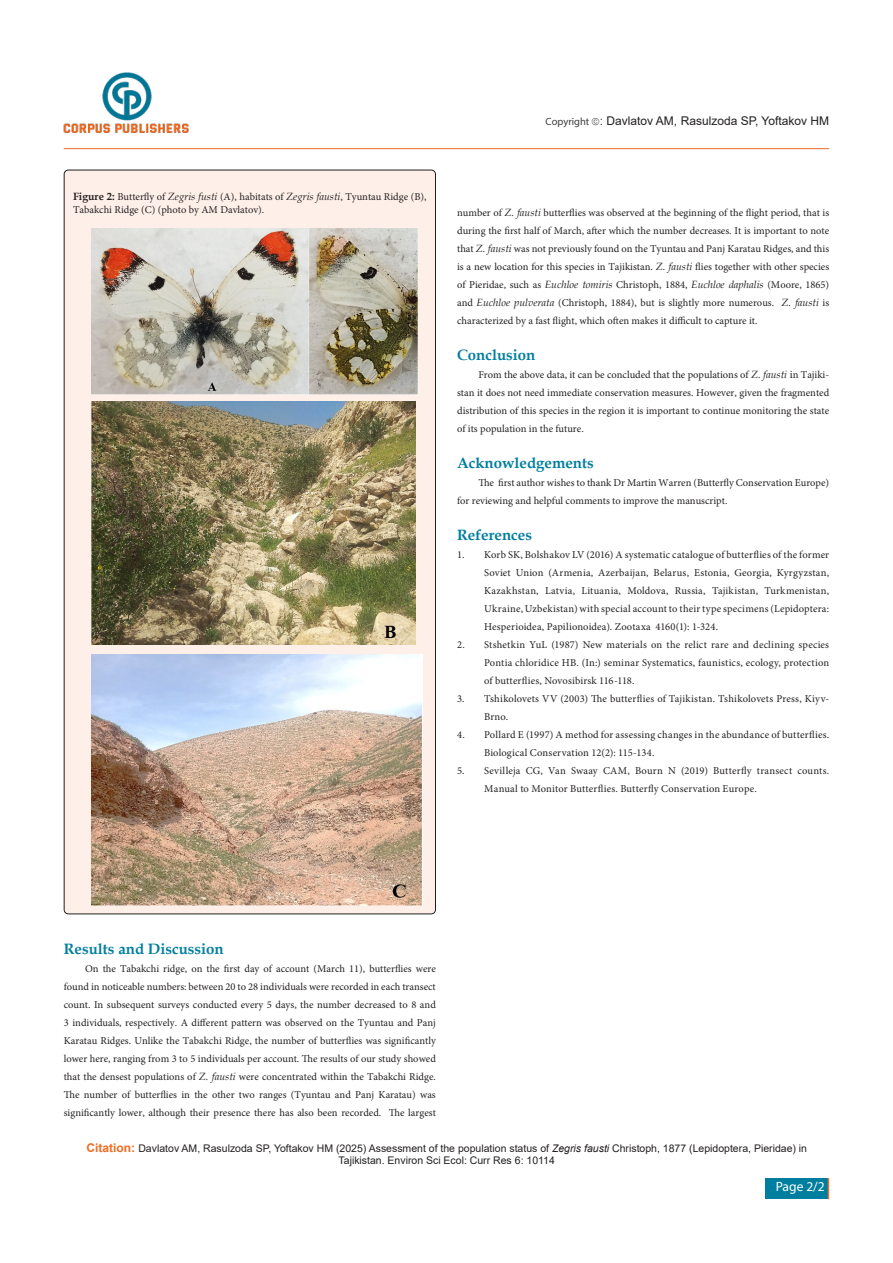
<style>
.page{position:relative;width:893px;height:1263px;background:#fff}
.page>*{position:absolute;margin:0;border:0;box-sizing:border-box;transform-origin:0 0}
.t1{font:700 15px "Book Antiqua";color:#007e9f}
.t2{font:13.5px "Myriad Pro";color:#fff}
.t3{font:12px "Arial";color:#231f20}
.t4{font:10.5px/18px "Minion Pro";color:#231f20;text-align:justify}
.t5{font:10.5px/12.6px "Arial";color:#231f20;text-align:center}
.t6{font:10.5px/18px "Minion Pro";letter-spacing:.02em;color:#231f20}
.s1{font-family:"Book Antiqua";font-weight:700}
.s2{font-family:"Book Antiqua";font-style:italic}
.s3{font-family:"Myriad Pro";font-size:10.5px;color:#3e3e3f}
.s4{color:#3e3e3f}
.s5{font-family:"Book Antiqua"}
.s6{font-weight:700;font-size:12px;color:#f06d22}
.s7{font-style:italic}
</style>
<div class="page">
<hr style="left:64px;top:148px;width:765px;height:1px;background:#f06d22">
<div style="left:765px;top:1178px;width:63px;height:21px;background:#007e9f"></div>
<svg style="left:828px;top:1178px;width:1px;height:21px"></svg>
<img style="left:64px;top:73px;width:125px;height:60px">
<div style="left:64px;top:170px;width:371px;height:744px;background:#fef0e9;border-radius:4px"></div>
<img style="left:92px;top:228px;width:325px;height:166px">
<img style="left:92px;top:401px;width:323px;height:243px">
<img style="left:92px;top:655px;width:330px;height:250px">
<p class="t4" style="left:73px;top:190px;width:355px;line-height:13.5px"><span class="s1">Figure 2:</span> Butterfly of <span class="s2">Zegris fusti</span> (A), habitats of <span class="s2">Zegris fausti</span>, Tyuntau Ridge (B),<br>Tabakchi Ridge (C) (photo by AM Davlatov).</p>
<p class="t3" style="left:546px;top:113px;width:285px"><span class="s3">Copyright</span> <span class="s4">:</span> Davlatov AM, Rasulzoda SP, Yoftakov HM</p>
<p class="t4" style="left:457px;top:204px;width:374px">number of <span class="s2">Z. fausti</span> butterflies was observed at the beginning of the flight period, that is during the first half of March, after which the number decreases. It is important to note that <span class="s2">Z. fausti</span> was not previously found on the Tyuntau and Panj Karatau Ridges, and this is a new location for this species in Tajikistan. <span class="s2">Z. fausti</span> flies together with other species of Pieridae, such as <span class="s2">Euchloe tomiris</span> Christoph, 1884, <span class="s2">Euchloe daphalis</span> (Moore, 1865) and <span class="s2">Euchloe pulverata</span> (Christoph, 1884), but is slightly more numerous. <span class="s2">Z. fausti</span> is characterized by a fast flight, which often makes it difficult to capture it.</p>
<p class="t1" style="left:457px;top:345px;width:80px">Conclusion</p>
<p class="t4" style="left:457px;top:366px;width:374px;text-indent:21px">From the above data, it can be concluded that the populations of <span class="s2">Z. fausti</span> <span class="s5">i</span>n Tajiki&shy;stan it does not need immediate conservation measures. However, given the fragmented distribution of this species in the region it is important to continue monitoring the state of its population in the future.</p>
<p class="t1" style="left:457px;top:453px;width:138px">Acknowledgements</p>
<p class="t4" style="left:457px;top:474px;width:374px;text-indent:21px">The first author wishes to thank Dr Martin Warren (Butterfly Conservation Europe) for reviewing and helpful comments to improve the manuscript.</p>
<p class="t1" style="left:457px;top:525px;width:76px">References</p>
<p class="t4" style="left:484px;top:546px;width:347px;text-indent:-27px">1. Korb SK, Bolshakov LV (2016) A systematic catalogue of butterflies of the former Soviet Union (Armenia, Azerbaijan, Belarus, Estonia, Georgia, Kyrgyzstan, Kazakhstan, Latvia, Lituania, Moldova, Russia, Tajikistan, Turkmenistan, Ukraine, Uzbekistan) with special account to their type specimens (Lepidoptera:<br>Hesperioidea, Papilionoidea). Zootaxa 4160(1): 1-324.</p>
<p class="t4" style="left:484px;top:636px;width:347px;text-indent:-27px">2. Stshetkin YuL (1987) New materials on the relict rare and declining species Pontia chloridice HB. (In:) seminar Systematics, faunistics, ecology, protection of butterflies, Novosibirsk 116-118.</p>
<p class="t4" style="left:484px;top:690px;width:347px;text-indent:-27px">3. Tshikolovets VV (2003) The butterflies of Tajikistan. Tshikolovets Press, Kiyv-<br>Brno.</p>
<p class="t4" style="left:484px;top:726px;width:347px;text-indent:-27px">4. Pollard E (1997) A method for assessing changes in the abundance of butterflies.<br>Biological Conservation 12(2): 115-134.</p>
<p class="t6" style="left:484px;top:762px;width:347px;text-indent:-27px">5. Sevilleja CG, Van Swaay CAM, Bourn N (2019) Butterfly transect counts.<br>Manual to Monitor Butterflies. Butterfly Conservation Europe.</p>
<p class="t1" style="left:64px;top:939px;width:161px">Results and Discussion</p>
<p class="t4" style="left:64px;top:960px;width:374px;text-indent:21px">On the Tabakchi ridge, on the first day of account (March 11), butterflies were found in noticeable numbers: between 20 to 28 individuals were recorded in each transect count. In subsequent surveys conducted every 5 days, the number decreased to 8 and 3 individuals, respectively. A different pattern was observed on the Tyuntau and Panj Karatau Ridges. Unlike the Tabakchi Ridge, the number of butterflies was significantly lower here, ranging from 3 to 5 individuals per account. The results of our study showed that the densest populations of <span class="s2">Z. fausti</span> were concentrated within the Tabakchi Ridge.<br>The number of butterflies in the other two ranges (Tyuntau and Panj Karatau) was significantly lower, although their presence there has also been recorded. The largest</p>
<p class="t5" style="left:86px;top:1141px;width:722px"><span class="s6">Citation:</span> Davlatov AM, Rasulzoda SP, Yoftakov HM (2025) Assessment of the population status of <span class="s7">Zegris fausti</span> Christoph, 1877 (Lepidoptera, Pieridae) in<br>Tajikistan. Environ Sci Ecol: Curr Res 6: 10114</p>
<p class="t2" style="left:776px;top:1178px;width:50px">Page 2/2</p>
</div>
